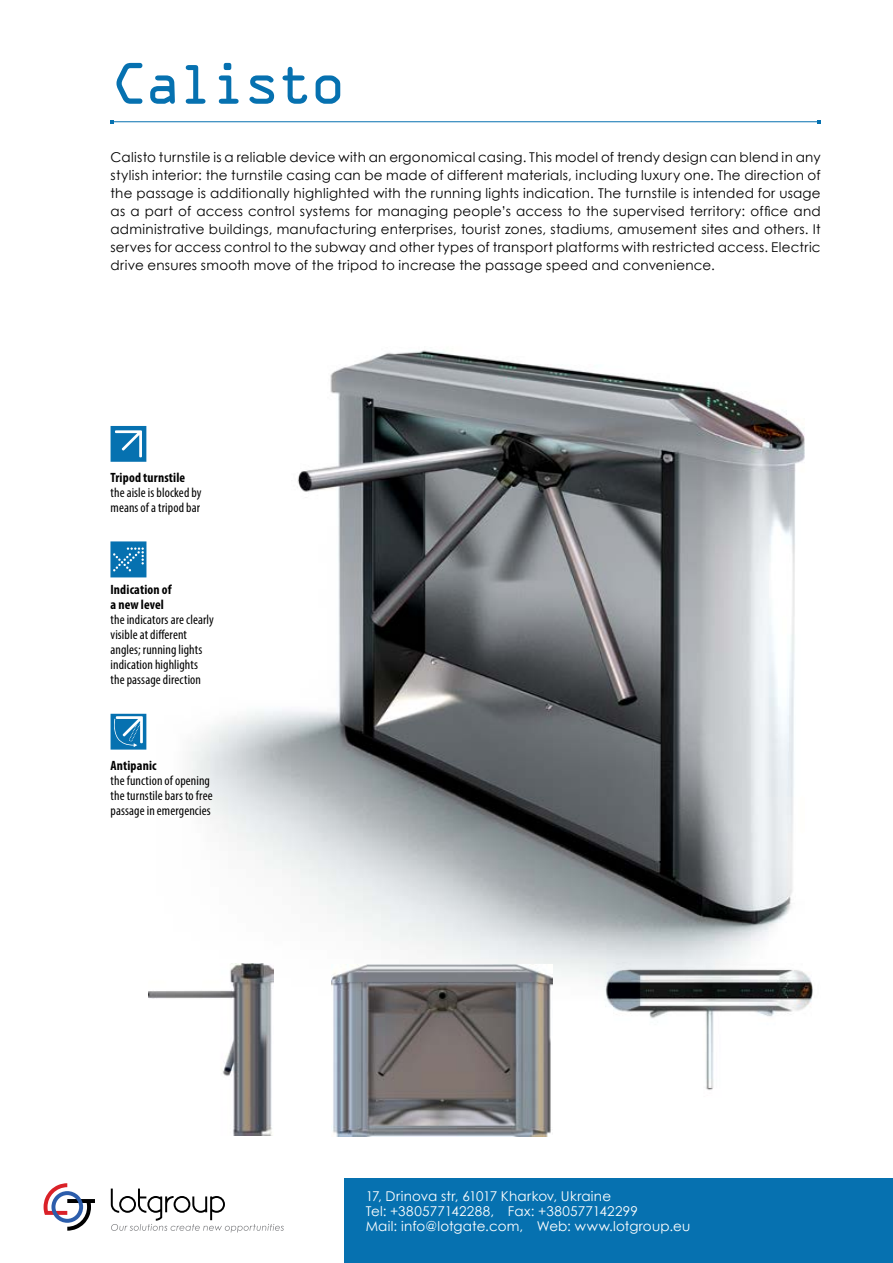
<style>
.page{position:relative;width:893px;height:1263px;background:#fff}
.page>*{position:absolute;margin:0;border:0;box-sizing:border-box;transform-origin:0 0}
.t1{font:52.5px "OCRA Std";letter-spacing:-.09em;color:#0671b0}
.t2{font:13.5px/18px "Century Gothic";letter-spacing:.015em;color:#000;text-align:justify}
.t3{font:condensed 13.5px/15px "Myriad Pro";letter-spacing:.005em;color:#000}
.t4{font:13.5px/15px "Century Gothic";letter-spacing:.015em;color:#fff}
.t5{font:700 condensed 13.5px/15px "Myriad Pro";letter-spacing:.01em;color:#000}
</style>
<div class="page">
<hr style="left:112px;top:121px;width:707px;height:1px;background:#0671b0">
<div style="left:344px;top:1178px;width:549px;height:85px;background:#0671b0"></div>
<svg style="left:44px;top:1183px;width:51px;height:48px"></svg>
<svg style="left:111px;top:1188px;width:173px;height:44px"></svg>
<img style="left:190px;top:350px;width:615px;height:636px">
<svg style="left:111px;top:541px;width:35px;height:36px"></svg>
<svg style="left:111px;top:426px;width:35px;height:36px"></svg>
<svg style="left:111px;top:714px;width:35px;height:35px"></svg>
<img style="left:148px;top:963px;width:125px;height:172px">
<img style="left:332px;top:964px;width:221px;height:172px">
<img style="left:596px;top:953px;width:217px;height:137px">
<h1 class="t1" style="left:111px;top:61px;width:238px">Calisto</h1>
<p class="t2" style="left:111px;top:148px;width:712px">Calisto turnstile is a reliable device with an ergonomical casing. This model of trendy design can blend in any stylish interior: the turnstile casing can be made of different materials, including luxury one. The direction of the passage is additionally highlighted with the running lights indication. The turnstile is intended for usage as a part of access control systems for managing people’s access to the supervised territory: office and administrative buildings, manufacturing enterprises, tourist zones, stadiums, amusement sites and others. It serves for access control to the subway and other types of transport platforms with restricted access. Electric drive ensures smooth move of the tripod to increase the passage speed and convenience.</p>
<p class="t5" style="left:111px;top:469px;width:76px">Tripod turnstile</p>
<p class="t3" style="left:111px;top:484px;width:93px">the aisle is blocked by means of a tripod bar</p>
<p class="t5" style="left:111px;top:582px;width:63px">Indication of a new level</p>
<p class="t3" style="left:111px;top:612px;width:105px">the indicators are clearly visible at different angles; running lights indication highlights the passage direction</p>
<p class="t5" style="left:111px;top:757px;width:47px">Antipanic</p>
<p class="t3" style="left:111px;top:772px;width:104px">the function of opening the turnstile bars to free passage in emergencies</p>
<p class="t4" style="left:366px;top:1188px;width:326px">17, Drinova str, 61017 Kharkov, Ukraine<br>Tel: +380577142288, Fax: +380577142299<br>Mail: info@lotgate.com, Web: www.lotgroup.eu</p>
</div>
